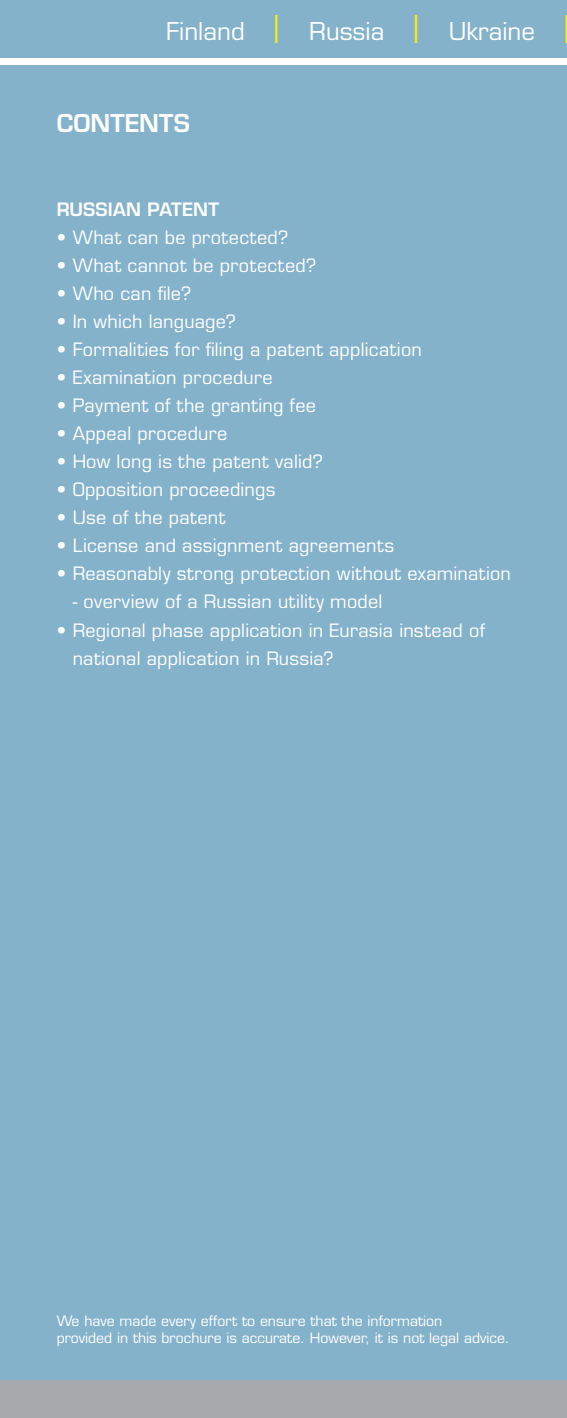
<style>
.page{position:relative;width:567px;height:1418px;background:#fff}
.page>*{position:absolute;margin:0;border:0;box-sizing:border-box;transform-origin:0 0}
.t1{font:24px "Eurostile LT";color:#fff}
.t2{font:600 24px "Eurostile LT";letter-spacing:.005em;color:#fff}
.t3{font:18px/28px "Eurostile LT";letter-spacing:.015em;color:#fff}
.t4{font:600 18px "Eurostile LT";letter-spacing:.005em;color:#fff}
.t5{font:14px/16.8px "Eurostile LT";color:#fff}
</style>
<div class="page">
<div style="left:0;top:0;width:567px;height:57px;background:#85b2cb"></div>
<div style="left:0;top:65px;width:567px;height:1352px;background:#85b2cb"></div>
<div style="left:0;top:1380px;width:567px;height:37px;background:#a8a9ad"></div>
<h1 class="t1" style="left:166px;top:17px;width:406px">Finland <sup>|</sup> Russia <sup>|</sup> Ukraine <sup>|</sup></h1>
<h1 class="t2" style="left:57px;top:108px;width:135px">CONTENTS</h1>
<p class="t4" style="left:57px;top:198px;width:164px">RUSSIAN PATENT</p>
<p class="t3" style="left:57px;top:224px;width:233px">• What can be protected?</p>
<p class="t3" style="left:57px;top:252px;width:261px">• What cannot be protected?</p>
<p class="t3" style="left:57px;top:280px;width:136px">• Who can file?</p>
<p class="t3" style="left:57px;top:308px;width:181px">• In which language?</p>
<p class="t3" style="left:57px;top:336px;width:367px">• Formalities for filing a patent application</p>
<p class="t3" style="left:57px;top:364px;width:218px">• Examination procedure</p>
<p class="t3" style="left:57px;top:392px;width:261px">• Payment of the granting fee</p>
<p class="t3" style="left:57px;top:420px;width:172px">• Appeal procedure</p>
<p class="t3" style="left:57px;top:448px;width:268px">• How long is the patent valid?</p>
<p class="t3" style="left:57px;top:476px;width:220px">• Opposition proceedings</p>
<p class="t3" style="left:57px;top:504px;width:170px">• Use of the patent</p>
<p class="t3" style="left:57px;top:532px;width:339px">• License and assignment agreements</p>
<p class="t3" style="left:57px;top:560px;width:456px">• Reasonably strong protection without examination</p>
<p class="t3" style="left:73px;top:588px;width:311px">- overview of a Russian utility model</p>
<p class="t3" style="left:73px;top:616px;width:414px;text-indent:-16px">• Regional phase application in Eurasia instead of national application in Russia?</p>
<p class="t5" style="left:57px;top:1312px;width:455px">We have made every effort to ensure that the information<br>provided in this brochure is accurate. However, it is not legal advice.</p>
</div>
